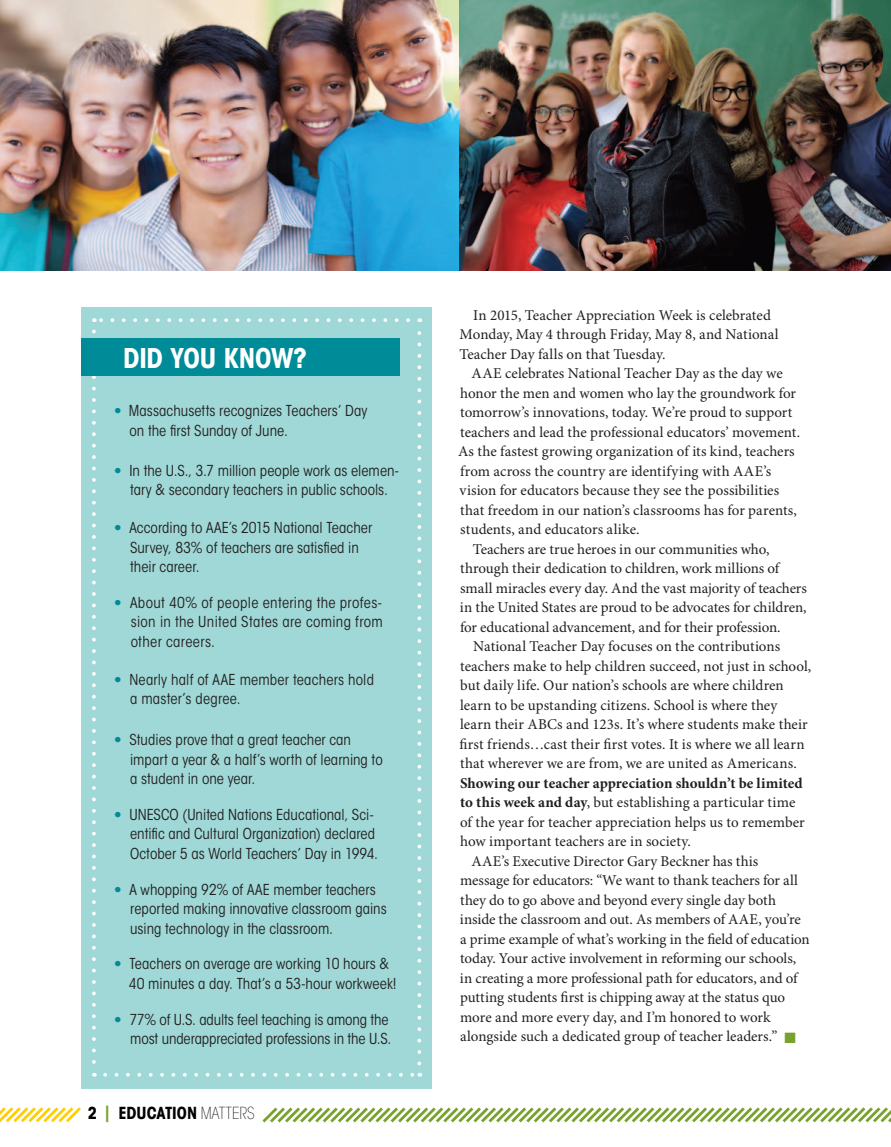
<style>
.page{position:relative;width:891px;height:1147px;background:#fff}
.page>*{position:absolute;margin:0;border:0;box-sizing:border-box;transform-origin:0 0}
.t1{font:700 condensed 27px "ITC Avant Garde Std";letter-spacing:-.01em;color:#fff}
.t2{font:700 condensed 16.5px "ITC Avant Garde Std";letter-spacing:-.005em;color:#000}
.t3{font:15px/19.5px "Minion Pro";color:#231f20}
.t4{font:condensed 15px/19.5px "ITC Avant Garde Std";color:#231f20}
.t5{font:700 15px "Minion Pro";color:#231f20}
.s1{color:#78a22d}
.s2{font-weight:200}
.s3{font-weight:700}
</style>
<div class="page">
<div style="left:81px;top:307px;width:351px;height:781px;background:#9fd8d6"></div>
<svg style="left:92px;top:331px;width:4px;height:746px"></svg>
<svg style="left:105px;top:1073px;width:315px;height:4px"></svg>
<svg style="left:417px;top:318px;width:4px;height:745px"></svg>
<svg style="left:94px;top:318px;width:314px;height:4px"></svg>
<img style="left:0;top:0;width:891px;height:270px">
<div style="left:81px;top:339px;width:318px;height:37px;background:#008b98"></div>
<svg style="left:0;top:1107px;width:81px;height:16px"></svg>
<svg style="left:262px;top:1107px;width:629px;height:16px"></svg>
<h1 class="t1" style="left:123px;top:348px;width:185px">DID YOU KNOW?</h1>
<p class="t4" style="left:129px;top:402px;width:240px">Massachusetts recognizes Teachers’ Day on the first Sunday of June.</p>
<p class="t4" style="left:129px;top:462px;width:271px">In the U.S., 3.7 million people work as elemen&shy;tary &amp; secondary teachers in public schools.</p>
<p class="t4" style="left:129px;top:519px;width:244px">According to AAE’s 2015 National Teacher<br>Survey, 83% of teachers are satisfied in their career.</p>
<p class="t4" style="left:130px;top:594px;width:254px;text-align:justify">About 40% of people entering the profes&shy;sion in the United States are coming from other careers.</p>
<p class="t4" style="left:129px;top:671px;width:246px">Nearly half of AAE member teachers hold a master’s degree.</p>
<p class="t4" style="left:129px;top:731px;width:255px">Studies prove that a great teacher can impart a year &amp; a half’s worth of learning to a student in one year.</p>
<p class="t4" style="left:129px;top:806px;width:250px">UNESCO (United Nations Educational, Sci&shy;entific and Cultural Organization) declared<br>October 5 as World Teachers’ Day in 1994.</p>
<p class="t4" style="left:129px;top:881px;width:259px">A whopping 92% of AAE member teachers reported making innovative classroom gains using technology in the classroom.</p>
<p class="t4" style="left:129px;top:956px;width:269px">Teachers on average are working 10 hours &amp;<br>40 minutes a day. That’s a 53-hour workweek!</p>
<p class="t4" style="left:129px;top:1011px;width:263px">77% of U.S. adults feel teaching is among the most underappreciated professions in the U.S.</p>
<p class="t2" style="left:88px;top:1107px;width:168px">2 <span class="s1">|</span> EDUCATION <span class="s2">MATTERS</span></p>
<p class="t3" style="left:459px;top:306px;width:321px;text-indent:14px">In 2015, Teacher Appreciation Week is celebrated<br>Monday, May 4 through Friday, May 8, and National<br>Teacher Day falls on that Tuesday.</p>
<p class="t3" style="left:472px;top:365px;width:313px">AAE celebrates National Teacher Day as the day we</p>
<p class="t3" style="left:460px;top:384px;width:337px">honor the men and women who lay the groundwork for</p>
<p class="t3" style="left:460px;top:404px;width:334px">tomorrow’s innovations, today. We’re proud to support</p>
<p class="t3" style="left:460px;top:423px;width:342px">teachers and lead the professional educators’ movement.</p>
<p class="t3" style="left:458px;top:443px;width:338px">As the fastest growing organization of its kind, teachers</p>
<p class="t3" style="left:460px;top:462px;width:313px">from across the country are identifying with AAE’s</p>
<p class="t3" style="left:460px;top:482px;width:321px">vision for educators because they see the possibilities</p>
<p class="t3" style="left:460px;top:501px;width:338px">that freedom in our nation’s classrooms has for parents,</p>
<p class="t3" style="left:460px;top:521px;width:181px">students, and educators alike.</p>
<p class="t3" style="left:473px;top:540px;width:298px">Teachers are true heroes in our communities who,</p>
<p class="t3" style="left:460px;top:560px;width:321px">through their dedication to children, work millions of</p>
<p class="t3" style="left:460px;top:579px;width:348px">small miracles every day. And the vast majority of teachers</p>
<p class="t3" style="left:460px;top:599px;width:348px">in the United States are proud to be advocates for children,</p>
<p class="t3" style="left:460px;top:618px;width:322px">for educational advancement, and for their profession.</p>
<p class="t3" style="left:473px;top:638px;width:309px">National Teacher Day focuses on the contributions</p>
<p class="t3" style="left:460px;top:657px;width:353px">teachers make to help children succeed, not just in school,</p>
<p class="t3" style="left:460px;top:677px;width:325px">but daily life. Our nation’s schools are where children</p>
<p class="t3" style="left:460px;top:696px;width:319px">learn to be upstanding citizens. School is where they</p>
<p class="t3" style="left:460px;top:716px;width:349px">learn their ABCs and 123s. It’s where students make their</p>
<p class="t3" style="left:460px;top:735px;width:346px">first friends…cast their first votes. It is where we all learn</p>
<p class="t3" style="left:460px;top:755px;width:338px">that wherever we are from, we are united as Americans.</p>
<p class="t5" style="left:460px;top:777px;width:344px">Showing our teacher appreciation shouldn’t be limited</p>
<p class="t3" style="left:460px;top:794px;width:337px"><span class="s3">to this week and day</span>, but establishing a particular time</p>
<p class="t3" style="left:460px;top:813px;width:346px">of the year for teacher appreciation helps us to remember</p>
<p class="t3" style="left:460px;top:833px;width:232px">how important teachers are in society.</p>
<p class="t3" style="left:472px;top:852px;width:288px">AAE’s Executive Director Gary Beckner has this</p>
<p class="t3" style="left:460px;top:872px;width:340px">message for educators: “We want to thank teachers for all</p>
<p class="t3" style="left:460px;top:891px;width:317px">they do to go above and beyond every single day both</p>
<p class="t3" style="left:460px;top:911px;width:342px">inside the classroom and out. As members of AAE, you’re</p>
<p class="t3" style="left:460px;top:930px;width:351px">a prime example of what’s working in the field of education</p>
<p class="t3" style="left:460px;top:950px;width:338px">today. Your active involvement in reforming our schools,</p>
<p class="t3" style="left:460px;top:969px;width:339px">in creating a more professional path for educators, and of</p>
<p class="t3" style="left:460px;top:989px;width:327px">putting students first is chipping away at the status quo</p>
<p class="t3" style="left:460px;top:1008px;width:312px">more and more every day, and I’m honored to work</p>
<p class="t3" style="left:460px;top:1028px;width:319px">alongside such a dedicated group of teacher leaders.”</p>
</div>
